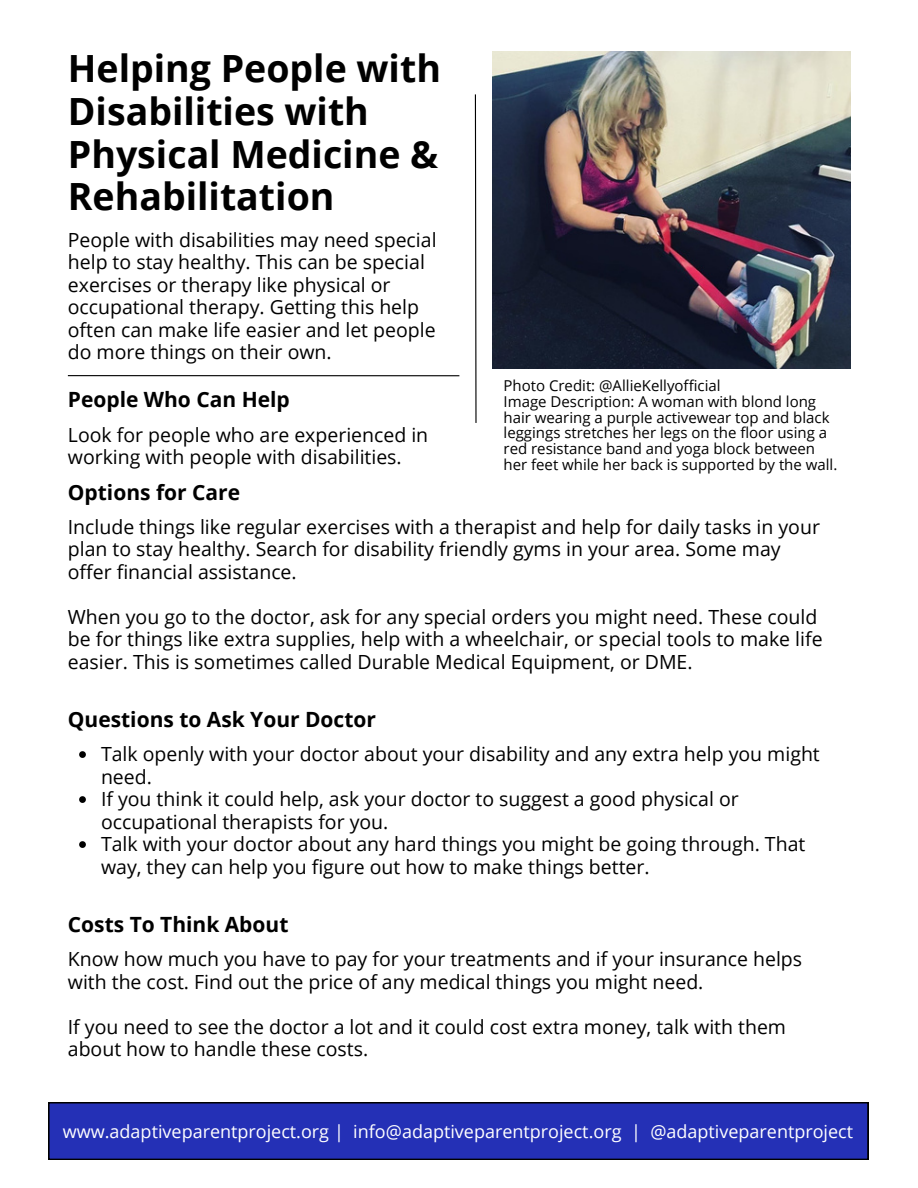
<style>
.page{position:relative;width:918px;height:1188px;background:#fff}
.page>*{position:absolute;margin:0;border:0;box-sizing:border-box;transform-origin:0 0}
.t1{font:700 37.5px/42.8px "Open Sans";color:#000}
.t2{font:700 21px "Open Sans";color:#000}
.t3{font:19.5px/22.5px "Open Sans";color:#000}
.t4{font:18px "Open Sans";color:#fff}
.t5{font:15px/15.8px "Open Sans";color:#000}
</style>
<div class="page">
<svg style="left:48px;top:1102px;width:820px;height:58px;background:#222dac"></svg>
<hr style="left:68px;top:375px;width:391px;height:1px;background:#000">
<svg style="left:474px;top:94px;width:3px;height:329px"></svg>
<img style="left:492px;top:51px;width:358px;height:318px">
<svg style="left:79px;top:751px;width:7px;height:7px"></svg>
<svg style="left:79px;top:796px;width:7px;height:7px"></svg>
<svg style="left:79px;top:841px;width:7px;height:7px"></svg>
<h1 class="t1" style="left:68px;top:46px;width:375px">Helping People with<br>Disabilities with<br>Physical Medicine &amp;<br>Rehabilitation</h1>
<p class="t3" style="left:68px;top:228px;width:370px">People with disabilities may need special help to stay healthy. This can be special exercises or therapy like physical or occupational therapy. Getting this help often can make life easier and let people do more things on their own.</p>
<h2 class="t2" style="left:68px;top:385px;width:223px">People Who Can Help</h2>
<p class="t3" style="left:68px;top:423px;width:362px">Look for people who are experienced in working with people with disabilities.</p>
<p class="t5" style="left:504px;top:377px;width:219px">Photo Credit: @AllieKellyofficial</p>
<p class="t5" style="left:504px;top:393px;width:335px">Image Description: A woman with blond long hair wearing a purple activewear top and black leggings stretches her legs on the floor using a red resistance band and yoga block between her feet while her back is supported by the wall.</p>
<h2 class="t2" style="left:68px;top:477px;width:174px">Options for Care</h2>
<p class="t3" style="left:68px;top:515px;width:754px">Include things like regular exercises with a therapist and help for daily tasks in your plan to stay healthy. Search for disability friendly gyms in your area. Some may offer financial assistance.</p>
<p class="t3" style="left:68px;top:605px;width:756px">When you go to the doctor, ask for any special orders you might need. These could be for things like extra supplies, help with a wheelchair, or special tools to make life easier. This is sometimes called Durable Medical Equipment, or DME.</p>
<h2 class="t2" style="left:68px;top:705px;width:310px">Questions to Ask Your Doctor</h2>
<p class="t3" style="left:101px;top:742px;width:720px">Talk openly with your doctor about your disability and any extra help you might need.</p>
<p class="t3" style="left:101px;top:787px;width:639px">If you think it could help, ask your doctor to suggest a good physical or occupational therapists for you.</p>
<p class="t3" style="left:101px;top:832px;width:706px">Talk with your doctor about any hard things you might be going through. That way, they can help you figure out how to make things better.</p>
<h2 class="t2" style="left:68px;top:909px;width:222px">Costs To Think About</h2>
<p class="t3" style="left:68px;top:947px;width:736px">Know how much you have to pay for your treatments and if your insurance helps with the cost. Find out the price of any medical things you might need.</p>
<p class="t3" style="left:68px;top:1015px;width:720px">If you need to see the doctor a lot and it could cost extra money, talk with them about how to handle these costs.</p>
<p class="t4" style="left:63px;top:1119px;width:792px">www.adaptiveparentproject.org | info@adaptiveparentproject.org | @adaptiveparentproject</p>
</div>
